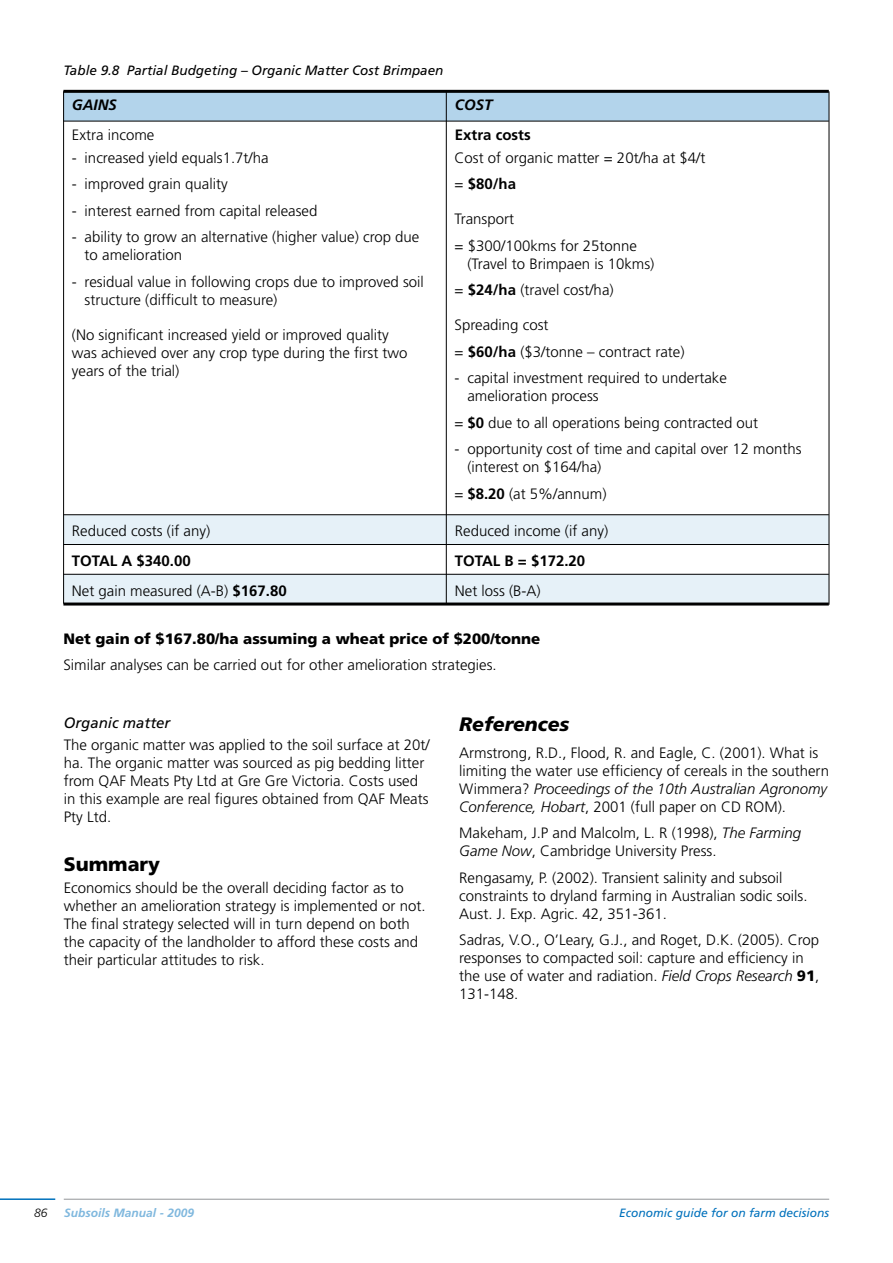
<style>
.page{position:relative;width:893px;height:1263px;background:#fff}
.page>*{position:absolute;margin:0;border:0;box-sizing:border-box;transform-origin:0 0}
.t1{font:italic 900 19.5px "Frutiger";color:#000}
.t2{font:900 19.5px "Frutiger";color:#000}
.t3{font:300 15px/18px "Frutiger";color:#000}
.t4{font:900 15px "Frutiger";color:#000}
.t5{font:700 15px "Frutiger";color:#000}
.t6{font:italic 15px "Frutiger";color:#000}
.t7{font:italic 700 15px "Frutiger";color:#000}
.t8{font:italic 13.5px "Frutiger";color:#000}
.t9{font:italic 12px "Frutiger";color:#0071bc}
.t10{font:italic 700 12px "Frutiger";color:#80b8de}
.t11{font:italic 300 12px "Frutiger";color:#000}
.s1{font-weight:700}
.s2{font-style:italic}
.s3{font-weight:900}
</style>
<div class="page">
<hr style="left:0;top:1198px;width:55px;height:2px;background:#0071bc">
<hr style="left:64px;top:1199px;width:765px;height:1px;background:#939598">
<div style="left:63px;top:91px;width:766px;height:30px;background:#b3d4eb"></div>
<div style="left:63px;top:574px;width:766px;height:30px;background:#e6f1f8"></div>
<div style="left:63px;top:515px;width:766px;height:30px;background:#e6f1f8"></div>
<hr style="left:63px;top:514px;width:766px;height:1px;background:#000">
<hr style="left:63px;top:544px;width:766px;height:1px;background:#000">
<hr style="left:63px;top:574px;width:766px;height:1px;background:#000">
<hr style="left:63px;top:602px;width:766px;height:3px;background:#000">
<hr style="left:63px;top:90px;width:766px;height:3px;background:#000">
<hr style="left:63px;top:121px;width:766px;height:1px;background:#000">
<hr style="left:63px;top:91px;width:1px;height:513px;background:#000">
<hr style="left:446px;top:91px;width:1px;height:513px;background:#000">
<hr style="left:829px;top:91px;width:1px;height:514px;background:#000">
<p class="t8" style="left:63px;top:62px;width:382px">Table 9.8 Partial Budgeting – Organic Matter Cost Brimpaen</p>
<p class="t7" style="left:72px;top:96px;width:46px">GAINS</p>
<p class="t7" style="left:455px;top:96px;width:39px">COST</p>
<p class="t3" style="left:72px;top:126px;width:84px">Extra income</p>
<p class="t5" style="left:455px;top:126px;width:77px">Extra costs</p>
<p class="t3" style="left:72px;top:149px;width:198px">- increased yield equals1.7t/ha</p>
<p class="t3" style="left:72px;top:175px;width:157px">- improved grain quality</p>
<p class="t3" style="left:72px;top:202px;width:247px">- interest earned from capital released</p>
<p class="t3" style="left:85px;top:228px;width:336px;text-indent:-13px">- ability to grow an alternative (higher value) crop due to amelioration</p>
<p class="t3" style="left:85px;top:273px;width:341px;text-indent:-13px">- residual value in following crops due to improved soil structure (difficult to measure)</p>
<p class="t3" style="left:72px;top:326px;width:337px">(No significant increased yield or improved quality was achieved over any crop type during the first two years of the trial)</p>
<p class="t3" style="left:455px;top:144px;width:252px;line-height:26.5px">Cost of organic matter = 20t/ha at $4/t = <span class="s1">$80/ha</span></p>
<p class="t3" style="left:455px;top:206px;width:184px;line-height:26.5px">Transport<br>= $300/100kms for 25tonne</p>
<p class="t3" style="left:455px;top:250px;width:201px;line-height:26.5px;text-indent:13px">(Travel to Brimpaen is 10kms) = <span class="s1">$24/ha</span> (travel cost/ha)</p>
<p class="t3" style="left:455px;top:312px;width:231px;line-height:26.5px">Spreading cost<br>= <span class="s1">$60/ha</span> ($3/tonne – contract rate)</p>
<p class="t3" style="left:467px;top:369px;width:261px;text-indent:-13px">- capital investment required to undertake amelioration process</p>
<p class="t3" style="left:455px;top:414px;width:305px">= <span class="s1">$0</span> due to all operations being contracted out</p>
<p class="t3" style="left:467px;top:440px;width:336px;text-indent:-13px">- opportunity cost of time and capital over 12 months (interest on $164/ha)</p>
<p class="t3" style="left:455px;top:485px;width:153px">= <span class="s1">$8.20</span> (at 5%/annum)</p>
<p class="t3" style="left:72px;top:522px;width:140px">Reduced costs (if any)</p>
<p class="t3" style="left:455px;top:522px;width:155px">Reduced income (if any)</p>
<p class="t5" style="left:72px;top:552px;width:120px">TOTAL A $340.00</p>
<p class="t5" style="left:455px;top:552px;width:132px">TOTAL B = $172.20</p>
<p class="t3" style="left:72px;top:582px;width:216px">Net gain measured (A-B) <span class="s1">$167.80</span></p>
<p class="t3" style="left:455px;top:582px;width:87px">Net loss (B-A)</p>
<p class="t4" style="left:63px;top:629px;width:478px">Net gain of $167.80/ha assuming a wheat price of $200/tonne</p>
<p class="t3" style="left:63px;top:656px;width:435px">Similar analyses can be carried out for other amelioration strategies.</p>
<p class="t6" style="left:64px;top:714px;width:108px">Organic matter</p>
<p class="t3" style="left:64px;top:736px;width:367px">The organic matter was applied to the soil surface at 20t/ ha. The organic matter was sourced as pig bedding litter from QAF Meats Pty Ltd at Gre Gre Victoria. Costs used in this example are real figures obtained from QAF Meats Pty Ltd.</p>
<h1 class="t2" style="left:64px;top:852px;width:98px">Summary</h1>
<p class="t3" style="left:64px;top:879px;width:363px">Economics should be the overall deciding factor as to whether an amelioration strategy is implemented or not.<br>The final strategy selected will in turn depend on both the capacity of the landholder to afford these costs and their particular attitudes to risk.</p>
<h1 class="t1" style="left:459px;top:713px;width:112px">References</h1>
<p class="t3" style="left:459px;top:744px;width:371px">Armstrong, R.D., Flood, R. and Eagle, C. (2001). What is limiting the water use efficiency of cereals in the southern Wimmera? <span class="s2">Proceedings of the 10th Australian Agronomy Conference, Hobart</span>, 2001 (full paper on CD ROM).</p>
<p class="t3" style="left:459px;top:824px;width:343px">Makeham, J.P and Malcolm, L. R (1998), <span class="s2">The Farming<br>Game Now</span>, Cambridge University Press.</p>
<p class="t3" style="left:459px;top:869px;width:350px">Rengasamy, P. (2002). Transient salinity and subsoil constraints to dryland farming in Australian sodic soils.<br>Aust. J. Exp. Agric. 42, 351-361.</p>
<p class="t3" style="left:459px;top:931px;width:362px">Sadras, V.O., O’Leary, G.J., and Roget, D.K. (2005). Crop responses to compacted soil: capture and efficiency in the use of water and radiation. <span class="s2">Field Crops Research</span> <span class="s3">91</span>, 131-148.</p>
<p class="t11" style="left:34px;top:1206px;width:15px">86</p>
<p class="t10" style="left:64px;top:1205px;width:132px">Subsoils Manual - 2009</p>
<p class="t9" style="left:619px;top:1205px;width:212px">Economic guide for on farm decisions</p>
</div>
